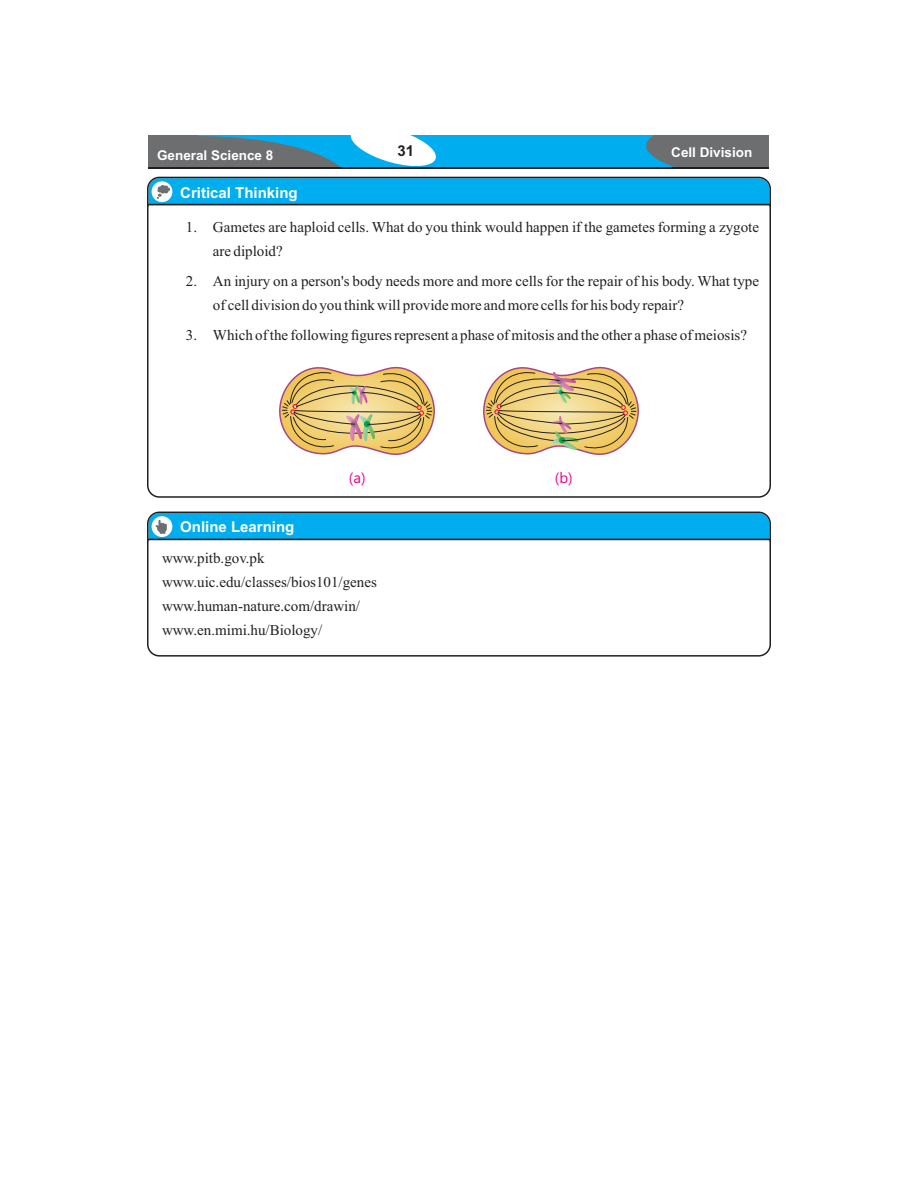
<style>
.page{position:relative;width:918px;height:1188px;background:#fff}
.page>*{position:absolute;margin:0;border:0;box-sizing:border-box;transform-origin:0 0}
.t1{font:15px/24px "Times New Roman";color:#231f20}
.t2{font:700 15px "Arial";color:#fff}
.t3{font:15px "Segoe UI";color:#ec008c}
.t4{font:700 15px "Arial";color:#231f20}
.t5{font:700 13.5px "Arial";color:#fff}
</style>
<div class="page">
<div style="left:148px;top:135px;width:622px;height:32px;background:#6d6e70"></div>
<svg style="left:198px;top:135px;width:476px;height:32px"></svg>
<hr style="left:148px;top:167px;width:622px;height:2px;background:#231f20">
<svg style="left:147px;top:542px;width:624px;height:115px"></svg>
<svg style="left:147px;top:512px;width:624px;height:30px;background:#17a6dc"></svg>
<svg style="left:147px;top:207px;width:624px;height:291px"></svg>
<svg style="left:147px;top:177px;width:624px;height:30px;background:#16a5da"></svg>
<svg style="left:278px;top:361px;width:158px;height:97px"></svg>
<svg style="left:482px;top:361px;width:158px;height:97px"></svg>
<p class="t5" style="left:157px;top:150px;width:118px">General Science 8</p>
<p class="t4" style="left:398px;top:145px;width:18px">31</p>
<p class="t5" style="left:671px;top:147px;width:83px">Cell Division</p>
<p class="t2" style="left:180px;top:187px;width:119px">Critical Thinking</p>
<p class="t1" style="left:213px;top:216px;width:548px;text-indent:-27px">1. Gametes are haploid cells. What do you think would happen if the gametes forming a zygote are diploid?</p>
<p class="t1" style="left:213px;top:270px;width:548px;text-indent:-27px">2. An injury on a person's body needs more and more cells for the repair of his body. What type of cell division do you think will provide more and more cells for his body repair?</p>
<p class="t1" style="left:186px;top:324px;width:563px">3. Which of the following figures represent a phase of mitosis and the other a phase of meiosis?</p>
<p class="t2" style="left:180px;top:521px;width:116px">Online Learning</p>
<p class="t3" style="left:349px;top:473px;width:18px">(a)</p>
<p class="t3" style="left:555px;top:473px;width:19px">(b)</p>
<p class="t1" style="left:162px;top:548px;width:216px">www.pitb.gov.pk www.uic.edu/classes/bios101/genes www.human-nature.com/drawin/ www.en.mimi.hu/Biology/</p>
</div>
